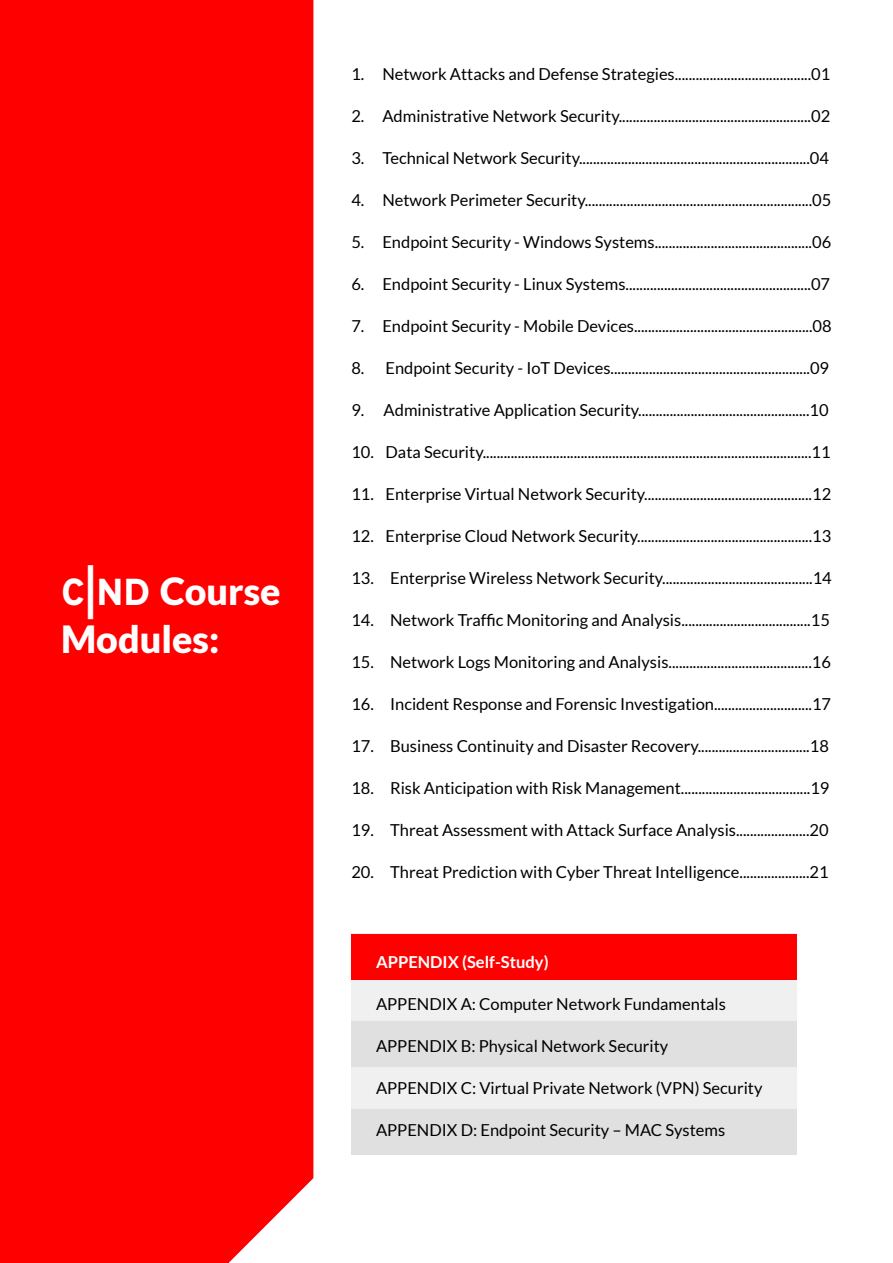
<style>
.page{position:relative;width:893px;height:1263px;background:#fff}
.page>*{position:absolute;margin:0;border:0;box-sizing:border-box;transform-origin:0 0}
.t1{font:900 37.5px/48px "Lato";color:#fff}
.t2{font:16.5px "Lato";color:#000}
.t3{font:700 16.5px "Lato";color:#fff}
.s1{font-family:"Overpass";font-weight:800}
</style>
<div class="page">
<div style="left:0;top:0;width:313px;height:1263px;background:#f00"></div>
<div style="left:351px;top:933px;width:446px;height:222px;background:#f0f0f0"></div>
<div style="left:351px;top:933px;width:446px;height:46px;background:#f00"></div>
<div style="left:351px;top:1021px;width:446px;height:46px;background:#e0e0e0"></div>
<div style="left:351px;top:1109px;width:446px;height:46px;background:#e0e0e0"></div>
<h1 class="t1" style="left:61px;top:567px;width:221px"><span class="s1">C|ND</span> Course<br>Modules:</h1>
<p class="t2" style="left:351px;top:65px;width:480px">1. Network Attacks and Defense Strategies.......................................01</p>
<p class="t2" style="left:351px;top:107px;width:480px">2. Administrative Network Security.......................................................02</p>
<p class="t2" style="left:351px;top:149px;width:479px">3. Technical Network Security..................................................................04</p>
<p class="t2" style="left:351px;top:191px;width:481px">4. Network Perimeter Security.................................................................05</p>
<p class="t2" style="left:351px;top:233px;width:481px">5. Endpoint Security - Windows Systems.............................................06</p>
<p class="t2" style="left:351px;top:275px;width:480px">6. Endpoint Security - Linux Systems.....................................................07</p>
<p class="t2" style="left:351px;top:317px;width:482px">7. Endpoint Security - Mobile Devices...................................................08</p>
<p class="t2" style="left:351px;top:359px;width:479px">8. Endpoint Security - IoT Devices.........................................................09</p>
<p class="t2" style="left:351px;top:401px;width:479px">9. Administrative Application Security.................................................10</p>
<p class="t2" style="left:351px;top:443px;width:481px">10. Data Security..............................................................................................11</p>
<p class="t2" style="left:351px;top:485px;width:481px">11. Enterprise Virtual Network Security................................................12</p>
<p class="t2" style="left:351px;top:527px;width:481px">12. Enterprise Cloud Network Security..................................................13</p>
<p class="t2" style="left:351px;top:569px;width:482px">13. Enterprise Wireless Network Security...........................................14</p>
<p class="t2" style="left:351px;top:611px;width:480px">14. Network Traffic Monitoring and Analysis.....................................15</p>
<p class="t2" style="left:351px;top:653px;width:481px">15. Network Logs Monitoring and Analysis.........................................16</p>
<p class="t2" style="left:351px;top:695px;width:481px">16. Incident Response and Forensic Investigation............................17</p>
<p class="t2" style="left:351px;top:737px;width:479px">17. Business Continuity and Disaster Recovery................................18</p>
<p class="t2" style="left:351px;top:779px;width:480px">18. Risk Anticipation with Risk Management.....................................19</p>
<p class="t2" style="left:351px;top:821px;width:479px">19. Threat Assessment with Attack Surface Analysis.....................20</p>
<p class="t2" style="left:351px;top:863px;width:479px">20. Threat Prediction with Cyber Threat Intelligence....................21</p>
<p class="t3" style="left:376px;top:952px;width:174px">APPENDIX (Self-Study)</p>
<p class="t2" style="left:376px;top:994px;width:351px">APPENDIX A: Computer Network Fundamentals</p>
<p class="t2" style="left:376px;top:1036px;width:294px">APPENDIX B: Physical Network Security</p>
<p class="t2" style="left:376px;top:1078px;width:388px">APPENDIX C: Virtual Private Network (VPN) Security</p>
<p class="t2" style="left:376px;top:1120px;width:351px">APPENDIX D: Endpoint Security – MAC Systems</p>
</div>
